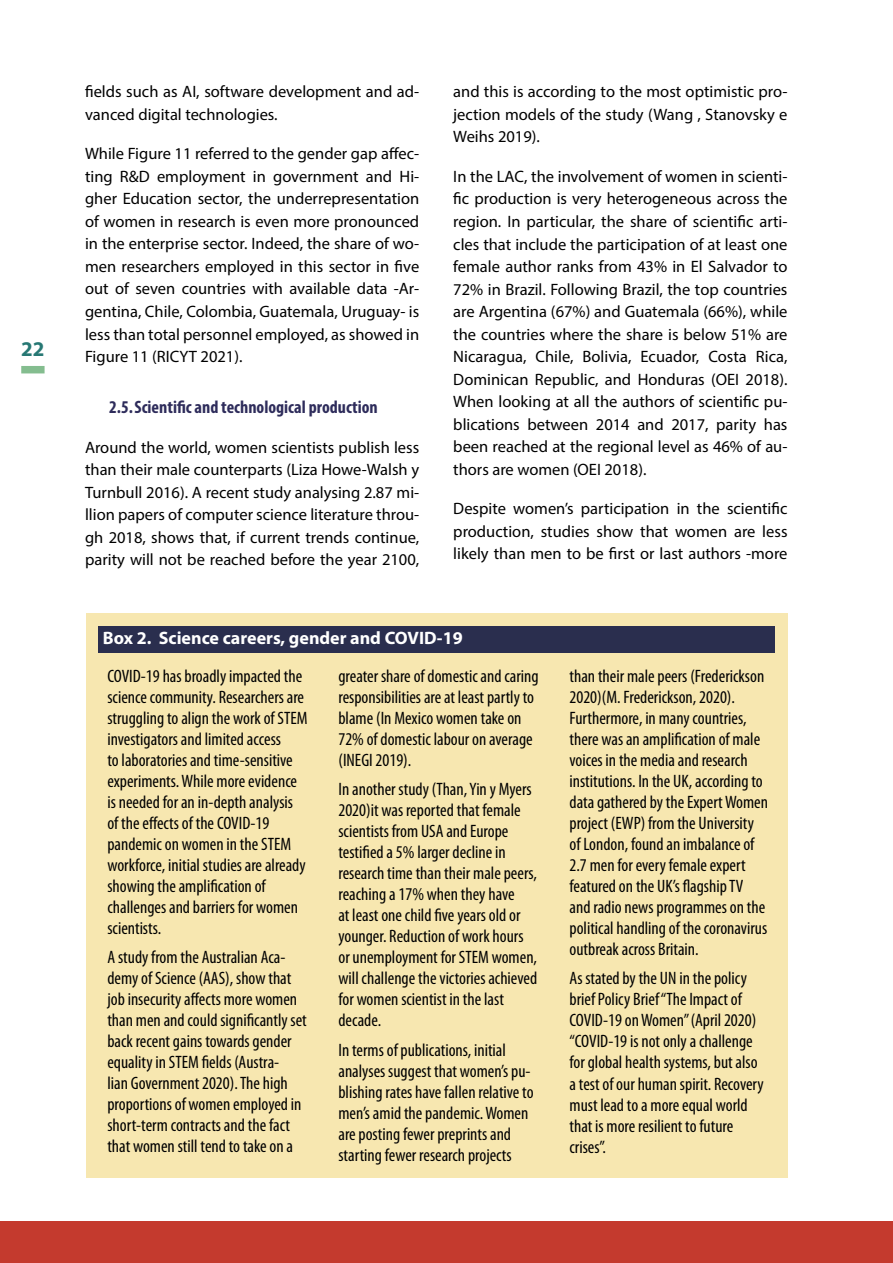
<style>
.page{position:relative;width:893px;height:1263px;background:#fff}
.page>*{position:absolute;margin:0;border:0;box-sizing:border-box;transform-origin:0 0}
.t1{font:700 21px "Myriad Pro";color:#277874}
.t2{font:condensed 18px/21px "Myriad Pro";color:#000}
.t3{font:700 condensed 18px "Myriad Pro";color:#2e2c5b}
.t4{font:700 18px "Myriad Pro";color:#fff}
.t5{font:16.5px/22.5px "Myriad Pro";color:#000;text-align:justify}
</style>
<div class="page">
<div style="left:0;top:1221px;width:893px;height:42px;background:#c43a2e"></div>
<div style="left:21px;top:366px;width:24px;height:7px;background:#84bd8f"></div>
<div style="left:86px;top:613px;width:701px;height:565px;background:#f7e7b0"></div>
<div style="left:99px;top:626px;width:676px;height:26px;background:#2a2e4e"></div>
<p class="t1" style="left:21px;top:335px;width:25px">22</p>
<p class="t5" style="left:85px;top:80px;width:336px">fields such as AI, software development and ad&shy;vanced digital technologies.</p>
<p class="t5" style="left:85px;top:142px;width:336px">While Figure 11 referred to the gender gap affec&shy;ting R&amp;D employment in government and Hi&shy;gher Education sector, the underrepresentation of women in research is even more pronounced in the enterprise sector. Indeed, the share of wo&shy;men researchers employed in this sector in five out of seven countries with available data -Ar&shy;gentina, Chile, Colombia, Guatemala, Uruguay- is less than total personnel employed, as showed in Figure 11 (RICYT 2021).</p>
<p class="t3" style="left:109px;top:396px;width:270px">2.5.Scientific and technological production</p>
<p class="t5" style="left:85px;top:436px;width:336px">Around the world, women scientists publish less than their male counterparts (Liza Howe-Walsh y Turnbull 2016). A recent study analysing 2.87 mi&shy;llion papers of computer science literature throu&shy;gh 2018, shows that, if current trends continue, parity will not be reached before the year 2100,</p>
<p class="t5" style="left:453px;top:80px;width:336px">and this is according to the most optimistic pro&shy;jection models of the study (Wang , Stanovsky e Weihs 2019).</p>
<p class="t5" style="left:453px;top:165px;width:336px">In the LAC, the involvement of women in scienti&shy;fic production is very heterogeneous across the region. In particular, the share of scientific arti&shy;cles that include the participation of at least one female author ranks from 43% in El Salvador to 72% in Brazil. Following Brazil, the top countries are Argentina (67%) and Guatemala (66%), while the countries where the share is below 51% are Nicaragua, Chile, Bolivia, Ecuador, Costa Rica, Dominican Republic, and Honduras (OEI 2018).<br>When looking at all the authors of scientific pu&shy;blications between 2014 and 2017, parity has been reached at the regional level as 46% of au&shy;thors are women (OEI 2018).</p>
<p class="t5" style="left:453px;top:497px;width:336px">Despite women’s participation in the scientific production, studies show that women are less likely than men to be first or last authors -more</p>
<p class="t4" style="left:103px;top:626px;width:361px">Box 2. Science careers, gender and COVID-19</p>
<p class="t2" style="left:107px;top:665px;width:202px">COVID-19 has broadly impacted the science community. Researchers are struggling to align the work of STEM investigators and limited access<br>to laboratories and time-sensitive experiments. While more evidence is needed for an in-depth analysis of the effects of the COVID-19 pandemic on women in the STEM workforce, initial studies are already showing the amplification of challenges and barriers for women scientists.</p>
<p class="t2" style="left:107px;top:946px;width:201px">A study from the Australian Aca&shy;demy of Science (AAS), show that job insecurity affects more women than men and could significantly set back recent gains towards gender equality in STEM fields (Austra-<br>lian Government 2020). The high proportions of women employed in short-term contracts and the fact that women still tend to take on a</p>
<p class="t2" style="left:338px;top:665px;width:202px">greater share of domestic and caring responsibilities are at least partly to blame (In Mexico women take on<br>72% of domestic labour on average (INEGI 2019).</p>
<p class="t2" style="left:338px;top:779px;width:200px">In another study (Than, Yin y Myers<br>2020)it was reported that female scientists from USA and Europe testified a 5% larger decline in research time than their male peers, reaching a 17% when they have<br>at least one child five years old or younger. Reduction of work hours or unemployment for STEM women, will challenge the victories achieved for women scientist in the last decade.</p>
<p class="t2" style="left:338px;top:1039px;width:197px">In terms of publications, initial analyses suggest that women’s pu&shy;blishing rates have fallen relative to men’s amid the pandemic. Women are posting fewer preprints and starting fewer research projects</p>
<p class="t2" style="left:569px;top:665px;width:200px">than their male peers (Frederickson 2020)(M. Frederickson, 2020).<br>Furthermore, in many countries, there was an amplification of male voices in the media and research institutions. In the UK, according to data gathered by the Expert Women project (EWP) from the University of London, found an imbalance of 2.7 men for every female expert featured on the UK’s flagship TV and radio news programmes on the political handling of the coronavirus outbreak across Britain.</p>
<p class="t2" style="left:569px;top:968px;width:196px">As stated by the UN in the policy brief Policy Brief “The Impact of<br>COVID-19 on Women” (April 2020) “COVID-19 is not only a challenge for global health systems, but also a test of our human spirit. Recovery must lead to a more equal world that is more resilient to future crises”.</p>
</div>
